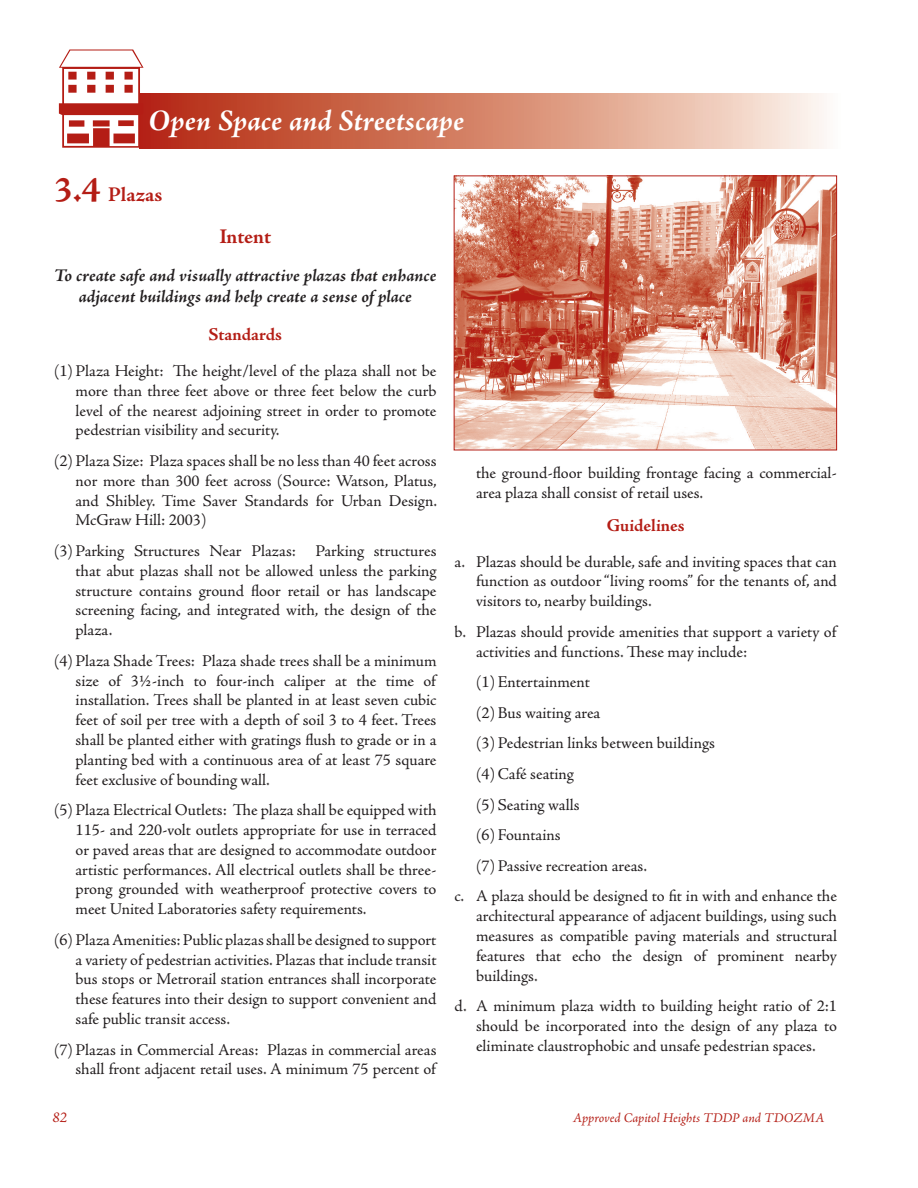
<style>
.page{position:relative;width:918px;height:1188px;background:#fff}
.page>*{position:absolute;margin:0;border:0;box-sizing:border-box;transform-origin:0 0}
.t1{font:108px "Buildings";color:#b41d15}
.t2{font:italic 700 30px "Adobe Jenson Pro";color:#fff}
.t3{font:700 21px "Adobe Jenson Pro";letter-spacing:-.005em;color:#b41d15}
.t4{font:italic 700 18px/21.6px "Adobe Jenson Pro";color:#231f20;text-align:center}
.t5{font:700 18px "Adobe Jenson Pro";letter-spacing:-.005em;color:#b41d15}
.t6{font:16.5px/19.8px "Adobe Jenson Pro";color:#231f20;text-align:justify}
.t7{font:italic 15px "Adobe Jenson Pro";color:#b41d15}
.t8{font:italic 13.5px "Adobe Jenson Pro";color:#b41d15}
.s1{font-size:36px}
</style>
<div class="page">
<svg style="left:140px;top:94px;width:684px;height:55px;background:#d68670"></svg>
<img style="left:456px;top:178px;width:379px;height:270px">
<div style="left:454px;top:176px;width:383px;height:274px;border:1px solid #b41d15"></div>
<h1 class="t1" style="left:54px;top:52px;width:95px">N</h1>
<h2 class="t2" style="left:148px;top:103px;width:317px">Open Space and Streetscape</h2>
<p class="t3" style="left:54px;top:183px;width:110px"><span class="s1">3.4</span> Plazas</p>
<p class="t3" style="left:219px;top:224px;width:53px">Intent</p>
<p class="t4" style="left:54px;top:266px;width:384px">To create safe and visually attractive plazas that enhance adjacent buildings and help create a sense of place</p>
<p class="t5" style="left:208px;top:324px;width:75px">Standards</p>
<p class="t6" style="left:76px;top:361px;width:362px;text-indent:-22px">(1)Plaza Height: The height/level of the plaza shall not be more than three feet above or three feet below the curb level of the nearest adjoining street in order to promote pedestrian visibility and security.</p>
<p class="t6" style="left:76px;top:451px;width:363px;text-indent:-22px">(2)Plaza Size: Plaza spaces shall be no less than 40 feet across nor more than 300 feet across (Source: Watson, Platus, and Shibley. Time Saver Standards for Urban Design.<br>McGraw Hill: 2003)</p>
<p class="t6" style="left:76px;top:541px;width:362px;text-indent:-22px">(3)Parking Structures Near Plazas: Parking structures that abut plazas shall not be allowed unless the parking structure contains ground floor retail or has landscape screening facing, and integrated with, the design of the plaza.</p>
<p class="t6" style="left:76px;top:651px;width:362px;text-indent:-22px">(4)Plaza Shade Trees: Plaza shade trees shall be a minimum size of 3½-inch to four-inch caliper at the time of installation. Trees shall be planted in at least seven cubic feet of soil per tree with a depth of soil 3 to 4 feet. Trees shall be planted either with gratings flush to grade or in a planting bed with a continuous area of at least 75 square feet exclusive of bounding wall.</p>
<p class="t6" style="left:76px;top:800px;width:362px;text-indent:-22px">(5)Plaza Electrical Outlets: The plaza shall be equipped with 115- and 220-volt outlets appropriate for use in terraced or paved areas that are designed to accommodate outdoor artistic performances. All electrical outlets shall be three&shy;prong grounded with weatherproof protective covers to meet United Laboratories safety requirements.</p>
<p class="t6" style="left:76px;top:930px;width:362px;text-indent:-22px">(6)Plaza Amenities: Public plazas shall be designed to support a variety of pedestrian activities. Plazas that include transit bus stops or Metrorail station entrances shall incorporate these features into their design to support convenient and safe public transit access.</p>
<p class="t6" style="left:54px;top:1040px;width:384px;text-align:right">(7)Plazas in Commercial Areas: Plazas in commercial areas shall front adjacent retail uses. A minimum 75 percent of</p>
<p class="t6" style="left:476px;top:464px;width:362px">the ground-floor building frontage facing a commercial&shy;area plaza shall consist of retail uses.</p>
<p class="t5" style="left:607px;top:515px;width:79px">Guidelines</p>
<p class="t6" style="left:476px;top:552px;width:362px;text-indent:-22px">a. Plazas should be durable, safe and inviting spaces that can function as outdoor “living rooms” for the tenants of, and visitors to, nearby buildings.</p>
<p class="t6" style="left:476px;top:622px;width:362px;text-indent:-22px">b. Plazas should provide amenities that support a variety of activities and functions. These may include:</p>
<p class="t6" style="left:476px;top:672px;width:115px">(1)Entertainment</p>
<p class="t6" style="left:476px;top:703px;width:126px">(2)Bus waiting area</p>
<p class="t6" style="left:476px;top:734px;width:240px">(3)Pedestrian links between buildings</p>
<p class="t6" style="left:476px;top:764px;width:99px">(4)Café seating</p>
<p class="t6" style="left:476px;top:795px;width:105px">(5) Seating walls</p>
<p class="t6" style="left:476px;top:825px;width:86px">(6) Fountains</p>
<p class="t6" style="left:476px;top:856px;width:172px">(7)Passive recreation areas.</p>
<p class="t6" style="left:454px;top:887px;width:384px">c. A plaza should be designed to fit in with and enhance the</p>
<p class="t6" style="left:476px;top:906px;width:362px">architectural appearance of adjacent buildings, using such measures as compatible paving materials and structural features that echo the design of prominent nearby buildings.</p>
<p class="t6" style="left:476px;top:996px;width:362px;text-indent:-22px">d. A minimum plaza width to building height ratio of 2:1 should be incorporated into the design of any plaza to eliminate claustrophobic and unsafe pedestrian spaces.</p>
<p class="t7" style="left:52px;top:1108px;width:16px">82</p>
<p class="t8" style="left:573px;top:1110px;width:253px">Approved Capitol Heights TDDP and TDOZMA</p>
</div>
